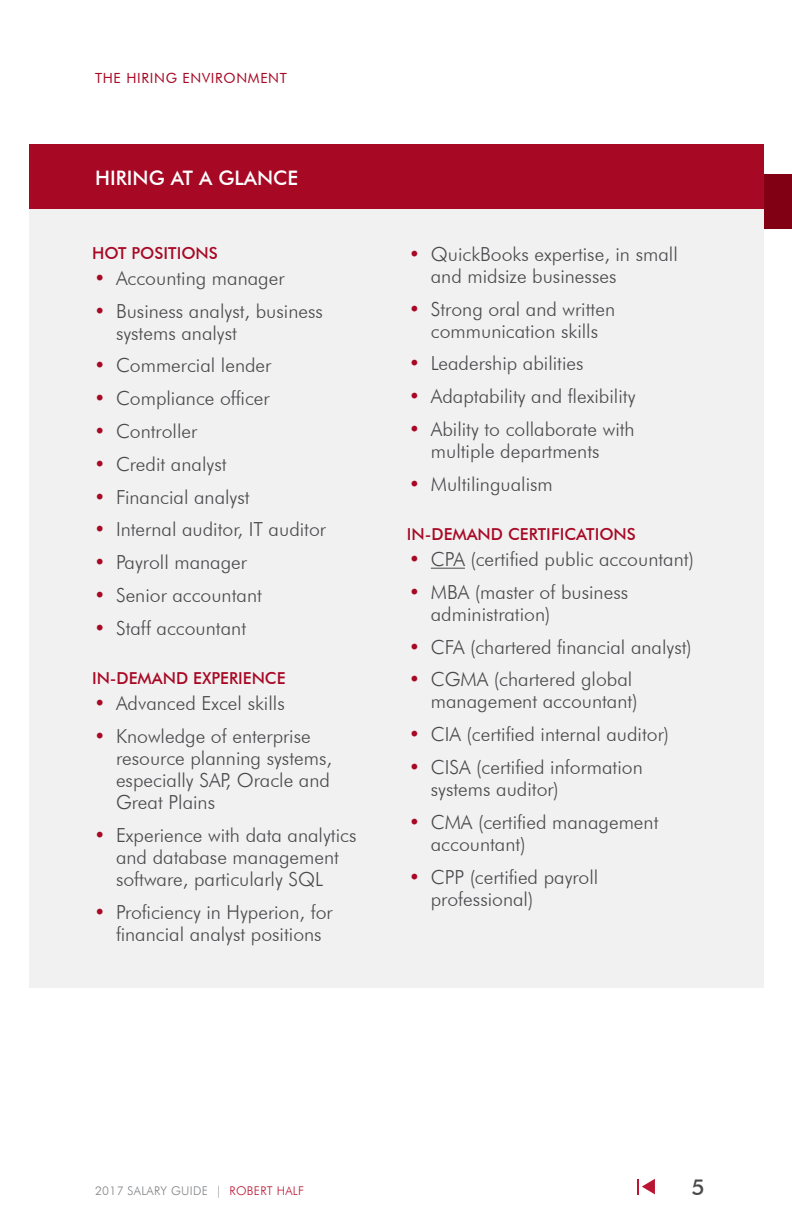
<style>
.page{position:relative;width:792px;height:1224px;background:#fff}
.page>*{position:absolute;margin:0;border:0;box-sizing:border-box;transform-origin:0 0}
.t1{font:500 22px "Futura BT";color:#4a4a4d}
.t2{font:500 20px "Futura BT";color:#fff}
.t3{font:300 19.4px/22px "Futura BT";color:#4a4a4d}
.t4{font:500 16.4px "Futura BT";color:#a70925}
.t5{font:14px "Futura BT";letter-spacing:.05em;color:#a70925}
.t6{font:300 12px "Futura BT";letter-spacing:.025em;color:#808285}
.s1{color:#a70925}
.s2{color:#ba1532}
</style>
<div class="page">
<svg style="left:638px;top:1179px;width:17px;height:15px"></svg>
<div style="left:757px;top:174px;width:35px;height:55px;background:#820014"></div>
<div style="left:29px;top:144px;width:734px;height:844px;background:#f2f1f1"></div>
<div style="left:29px;top:144px;width:734px;height:65px;background:#a70925"></div>
<hr style="left:431px;top:568px;width:34px;height:1px;background:#4a4a4d">
<p class="t5" style="left:95px;top:69px;width:193px">THE HIRING ENVIRONMENT</p>
<p class="t2" style="left:95px;top:165px;width:205px">HIRING AT A GLANCE</p>
<p class="t4" style="left:92px;top:243px;width:127px">HOT POSITIONS</p>
<p class="t3" style="left:94px;top:267px;width:192px"><span class="s1">•</span> Accounting manager</p>
<p class="t3" style="left:116px;top:300px;width:208px;text-indent:-22px"><span class="s1">•</span> Business analyst, business systems analyst</p>
<p class="t3" style="left:94px;top:354px;width:179px"><span class="s1">•</span> Commercial lender</p>
<p class="t3" style="left:94px;top:387px;width:177px"><span class="s1">•</span> Compliance officer</p>
<p class="t3" style="left:94px;top:420px;width:105px"><span class="s1">•</span> Controller</p>
<p class="t3" style="left:94px;top:453px;width:134px"><span class="s1">•</span> Credit analyst</p>
<p class="t3" style="left:94px;top:486px;width:157px"><span class="s1">•</span> Financial analyst</p>
<p class="t3" style="left:94px;top:518px;width:234px"><span class="s1">•</span> Internal auditor, IT auditor</p>
<p class="t3" style="left:94px;top:551px;width:155px"><span class="s1">•</span> Payroll manager</p>
<p class="t3" style="left:94px;top:584px;width:169px"><span class="s1">•</span> Senior accountant</p>
<p class="t3" style="left:94px;top:617px;width:154px"><span class="s1">•</span> Staff accountant</p>
<p class="t4" style="left:92px;top:668px;width:195px">IN-DEMAND EXPERIENCE</p>
<p class="t3" style="left:94px;top:692px;width:192px"><span class="s1">•</span> Advanced Excel skills</p>
<p class="t3" style="left:116px;top:725px;width:218px;text-indent:-22px"><span class="s1">•</span> Knowledge of enterprise resource planning systems, especially SAP, Oracle and<br>Great Plains</p>
<p class="t3" style="left:94px;top:824px;width:264px;text-align:center"><span class="s1">•</span> Experience with data analytics and database management software, particularly SQL</p>
<p class="t3" style="left:94px;top:901px;width:240px;text-align:center"><span class="s1">•</span> Proficiency in Hyperion, for financial analyst positions</p>
<p class="t3" style="left:431px;top:243px;width:248px;text-indent:-22px"><span class="s1">•</span> QuickBooks expertise, in small and midsize businesses</p>
<p class="t3" style="left:409px;top:298px;width:208px;text-align:center"><span class="s1">•</span> Strong oral and written communication skills</p>
<p class="t3" style="left:409px;top:352px;width:176px"><span class="s1">•</span> Leadership abilities</p>
<p class="t3" style="left:409px;top:385px;width:228px"><span class="s1">•</span> Adaptability and flexibility</p>
<p class="t3" style="left:431px;top:418px;width:205px;text-indent:-22px"><span class="s1">•</span> Ability to collaborate with multiple departments</p>
<p class="t3" style="left:409px;top:473px;width:146px"><span class="s1">•</span> Multilingualism</p>
<p class="t4" style="left:407px;top:524px;width:231px">IN-DEMAND CERTIFICATIONS</p>
<p class="t3" style="left:409px;top:548px;width:287px"><span class="s1">•</span> CPA (certified public accountant)</p>
<p class="t3" style="left:431px;top:581px;width:199px;text-indent:-22px"><span class="s1">•</span> MBA (master of business administration)</p>
<p class="t3" style="left:409px;top:636px;width:285px"><span class="s1">•</span> CFA (chartered financial analyst)</p>
<p class="t3" style="left:409px;top:668px;width:230px;text-align:right"><span class="s1">•</span> CGMA (chartered global management accountant)</p>
<p class="t3" style="left:409px;top:723px;width:262px"><span class="s1">•</span> CIA (certified internal auditor)</p>
<p class="t3" style="left:431px;top:756px;width:213px;text-indent:-22px"><span class="s1">•</span> CISA (certified information systems auditor)</p>
<p class="t3" style="left:431px;top:811px;width:229px;text-indent:-22px"><span class="s1">•</span> CMA (certified management accountant)</p>
<p class="t3" style="left:431px;top:866px;width:169px;text-indent:-22px"><span class="s1">•</span> CPP (certified payroll professional)</p>
<p class="t6" style="left:95px;top:1184px;width:211px">2017 SALARY GUIDE | <span class="s2">ROBERT HALF</span></p>
<p class="t1" style="left:692px;top:1174px;width:15px">5</p>
</div>
